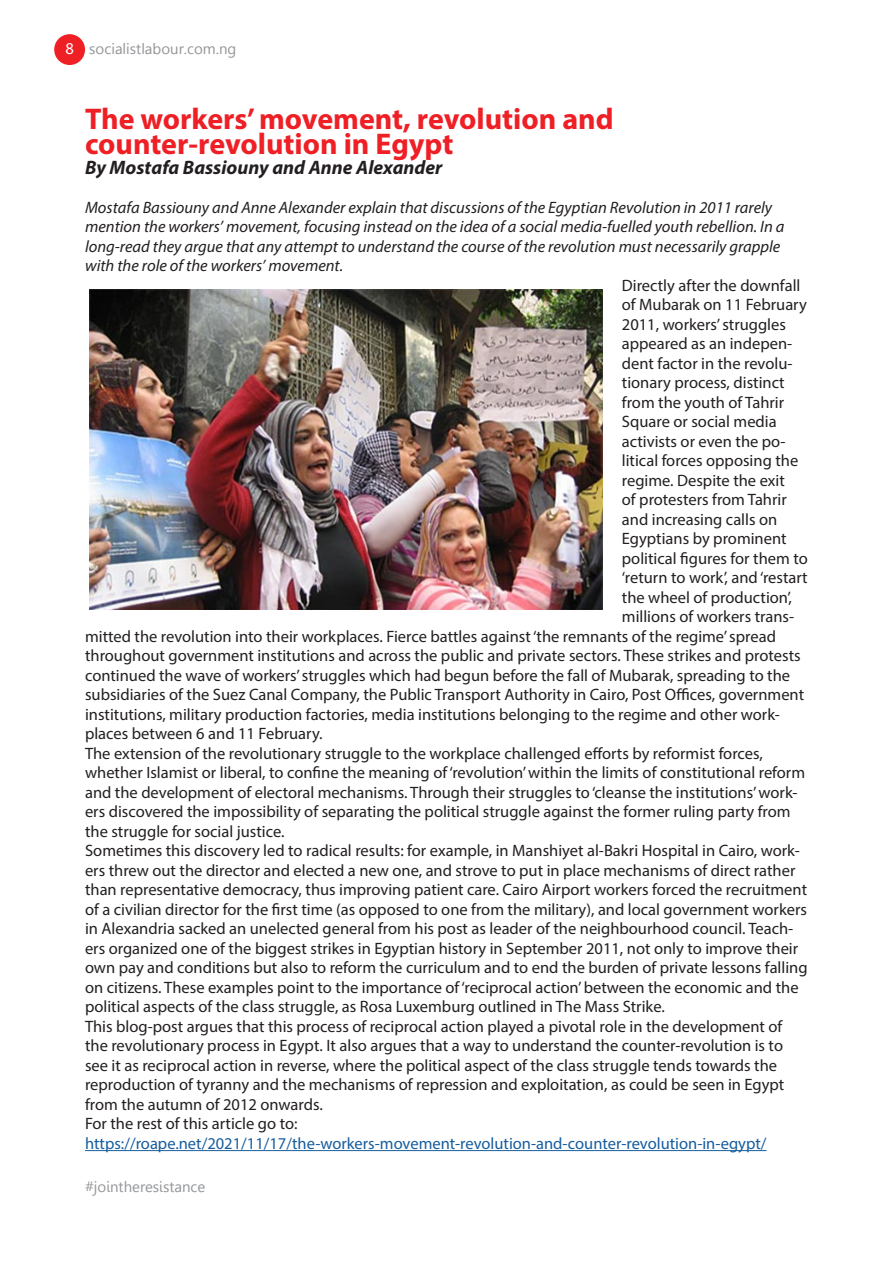
<style>
.page{position:relative;width:893px;height:1263px;background:#fff}
.page>*{position:absolute;margin:0;border:0;box-sizing:border-box;transform-origin:0 0}
.t1{font:700 30px "Myriad Pro";color:#ee1f25}
.t2{font:italic 700 19.5px "Myriad Pro";color:#231f20}
.t3{font:16.5px/19.5px "Myriad Pro";color:#231f20}
.t4{font:italic 16.5px/19.5px "Myriad Pro";color:#231f20}
.t5{font:16.5px "Myriad Pro";color:#175d9e}
.t6{font:15px "Myanmar Text";color:#939598}
.t7{font:15px "Leelawadee";color:#939598}
.s1{font-family:"Myriad Pro";font-size:16.5px;color:#fff}
</style>
<div class="page">
<div style="left:54px;top:34px;width:31px;height:31px;background:#ee1f25;border-radius:50%"></div>
<hr style="left:85px;top:1150px;width:681px;height:1px;background:#175d9e">
<img style="left:89px;top:290px;width:514px;height:319px">
<p class="t6" style="left:65px;top:40px;width:173px"><span class="s1">8</span> socialistlabour.com.ng</p>
<p class="t1" style="left:85px;top:99px;width:530px">The workers’ movement, revolution and</p>
<p class="t1" style="left:85px;top:125px;width:370px">counter-revolution in Egypt</p>
<p class="t2" style="left:85px;top:155px;width:359px">By Mostafa Bassiouny and Anne Alexander</p>
<p class="t4" style="left:85px;top:197px;width:701px">Mostafa Bassiouny and Anne Alexander explain that discussions of the Egyptian Revolution in 2011 rarely mention the workers’ movement, focusing instead on the idea of a social media-fuelled youth rebellion. In a long-read they argue that any attempt to understand the course of the revolution must necessarily grapple with the role of the workers’ movement.</p>
<p class="t3" style="left:622px;top:275px;width:180px">Directly after the downfall</p>
<p class="t3" style="left:622px;top:295px;width:186px">of Mubarak on 11 February</p>
<p class="t3" style="left:622px;top:314px;width:166px">2011, workers’ struggles</p>
<p class="t3" style="left:622px;top:334px;width:172px">appeared as an indepen-</p>
<p class="t3" style="left:622px;top:353px;width:172px">dent factor in the revolu-</p>
<p class="t3" style="left:622px;top:373px;width:164px">tionary process, distinct</p>
<p class="t3" style="left:622px;top:392px;width:164px">from the youth of Tahrir</p>
<p class="t3" style="left:622px;top:412px;width:156px">Square or social media</p>
<p class="t3" style="left:622px;top:431px;width:165px">activists or even the po-</p>
<p class="t3" style="left:622px;top:451px;width:178px">litical forces opposing the</p>
<p class="t3" style="left:622px;top:470px;width:165px">regime. Despite the exit</p>
<p class="t3" style="left:622px;top:490px;width:166px">of protesters from Tahrir</p>
<p class="t3" style="left:622px;top:509px;width:157px">and increasing calls on</p>
<p class="t3" style="left:622px;top:529px;width:166px">Egyptians by prominent</p>
<p class="t3" style="left:622px;top:548px;width:187px">political figures for them to</p>
<p class="t3" style="left:622px;top:568px;width:187px">‘return to work’, and ‘restart</p>
<p class="t3" style="left:622px;top:587px;width:171px">the wheel of production’,</p>
<p class="t3" style="left:622px;top:607px;width:174px">millions of workers trans-</p>
<p class="t3" style="left:85px;top:626px;width:692px">mitted the revolution into their workplaces. Fierce battles against ‘the remnants of the regime’ spread</p>
<p class="t3" style="left:85px;top:646px;width:717px">throughout government institutions and across the public and private sectors. These strikes and protests</p>
<p class="t3" style="left:85px;top:665px;width:707px">continued the wave of workers’ struggles which had begun before the fall of Mubarak, spreading to the</p>
<p class="t3" style="left:85px;top:685px;width:721px">subsidiaries of the Suez Canal Company, the Public Transport Authority in Cairo, Post Offices, government</p>
<p class="t3" style="left:85px;top:704px;width:696px">institutions, military production factories, media institutions belonging to the regime and other work-</p>
<p class="t3" style="left:85px;top:724px;width:239px">places between 6 and 11 February.</p>
<p class="t3" style="left:85px;top:743px;width:722px">The extension of the revolutionary struggle to the workplace challenged efforts by reformist forces, whether Islamist or liberal, to confine the meaning of ‘revolution’ within the limits of constitutional reform and the development of electoral mechanisms. Through their struggles to ‘cleanse the institutions’ work&shy;ers discovered the impossibility of separating the political struggle against the former ruling party from the struggle for social justice.</p>
<p class="t3" style="left:85px;top:841px;width:724px">Sometimes this discovery led to radical results: for example, in Manshiyet al-Bakri Hospital in Cairo, work&shy;ers threw out the director and elected a new one, and strove to put in place mechanisms of direct rather than representative democracy, thus improving patient care. Cairo Airport workers forced the recruitment of a civilian director for the first time (as opposed to one from the military), and local government workers in Alexandria sacked an unelected general from his post as leader of the neighbourhood council. Teach&shy;ers organized one of the biggest strikes in Egyptian history in September 2011, not only to improve their own pay and conditions but also to reform the curriculum and to end the burden of private lessons falling on citizens. These examples point to the importance of ‘reciprocal action’ between the economic and the political aspects of the class struggle, as Rosa Luxemburg outlined in The Mass Strike.</p>
<p class="t3" style="left:85px;top:1016px;width:701px">This blog-post argues that this process of reciprocal action played a pivotal role in the development of the revolutionary process in Egypt. It also argues that a way to understand the counter-revolution is to see it as reciprocal action in reverse, where the political aspect of the class struggle tends towards the reproduction of tyranny and the mechanisms of repression and exploitation, as could be seen in Egypt from the autumn of 2012 onwards.</p>
<p class="t3" style="left:85px;top:1114px;width:214px">For the rest of this article go to:</p>
<p class="t5" style="left:85px;top:1133px;width:683px">https://roape.net/2021/11/17/the-workers-movement-revolution-and-counter-revolution-in-egypt/</p>
<p class="t7" style="left:85px;top:1178px;width:122px">#jointheresistance</p>
</div>
